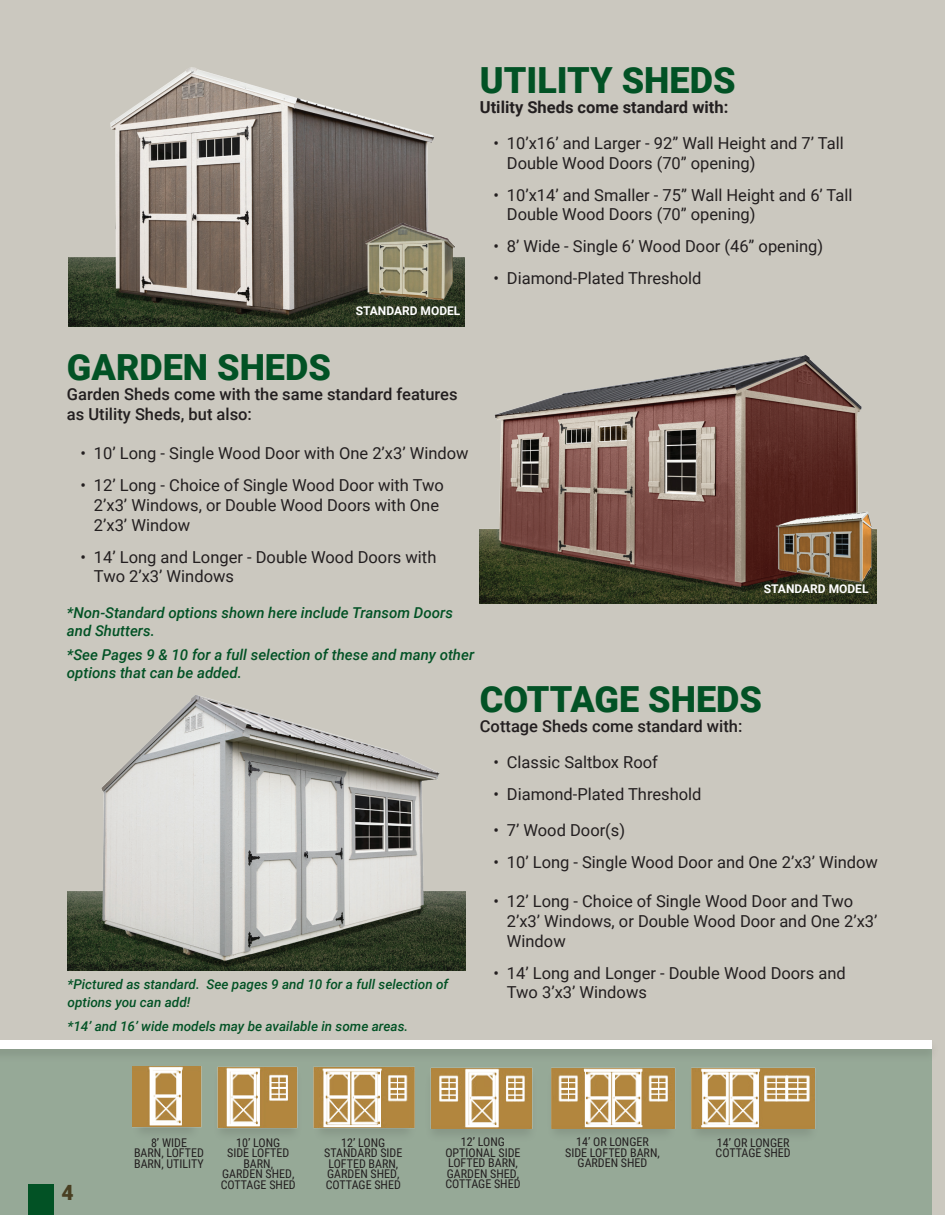
<style>
.page{position:relative;width:945px;height:1215px;background:#cbc8bf}
.page>*{position:absolute;margin:0;border:0;box-sizing:border-box;transform-origin:0 0}
.t1{font:900 36px "Roboto";color:#025225}
.t2{font:900 21px "Roboto";color:#623922}
.t3{font:16.5px/19.8px "Roboto";color:#231f20}
.t4{font:500 16.5px/19.8px "Roboto";color:#231f20}
.t5{font:700 16.5px "Roboto";color:#231f20}
.t6{font:italic 500 15px/18px "Roboto";color:#025225}
.t7{font:italic 500 13.5px/18px "Roboto";color:#025225}
.t8{font:12px/10.5px "Roboto Condensed";color:#231f20;text-align:center}
.t9{font:700 12px "Roboto";color:#fff}
</style>
<div class="page">
<div style="left:0;top:1044px;width:932px;height:171px;background:#96a997"></div>
<img style="left:68px;top:695px;width:398px;height:275px">
<img style="left:68px;top:62px;width:397px;height:265px">
<img style="left:480px;top:339px;width:397px;height:264px">
<img style="left:361px;top:218px;width:100px;height:87px">
<img style="left:774px;top:509px;width:104px;height:78px">
<div style="left:0;top:1038px;width:939px;height:26px;background:#231f20;opacity:.13"></div>
<div style="left:0;top:1040px;width:932px;height:8px;background:#fff"></div>
<div style="left:132px;top:1066px;width:69px;height:75px;background:#92a493"></div>
<div style="left:213px;top:1066px;width:90px;height:76px;background:#91a492"></div>
<div style="left:312px;top:1066px;width:105px;height:76px;background:#91a392"></div>
<div style="left:424px;top:1068px;width:114px;height:75px;background:#90a291"></div>
<div style="left:546px;top:1067px;width:132px;height:75px;background:#90a291"></div>
<div style="left:688px;top:1067px;width:131px;height:76px;background:#91a492"></div>
<img style="left:133px;top:1066px;width:682px;height:63px">
<p class="t9" style="left:356px;top:302px;width:106px">STANDARD MODEL</p>
<h1 class="t1" style="left:480px;top:55px;width:257px">UTILITY SHEDS</h1>
<p class="t5" style="left:480px;top:96px;width:250px">Utility Sheds come standard with:</p>
<p class="t3" style="left:507px;top:133px;width:338px;text-indent:-13px">• 10’x16’ and Larger - 92” Wall Height and 7’ Tall<br>Double Wood Doors (70” opening)</p>
<p class="t3" style="left:507px;top:184px;width:347px;text-indent:-13px">• 10’x14’ and Smaller - 75” Wall Height and 6’ Tall<br>Double Wood Doors (70” opening)</p>
<p class="t3" style="left:493px;top:236px;width:331px">• 8’ Wide - Single 6’ Wood Door (46” opening)</p>
<p class="t3" style="left:493px;top:268px;width:210px">• Diamond-Plated Threshold</p>
<h1 class="t1" style="left:67px;top:342px;width:265px">GARDEN SHEDS</h1>
<p class="t4" style="left:67px;top:384px;width:392px">Garden Sheds come with the same standard features as Utility Sheds, but also:</p>
<p class="t3" style="left:80px;top:443px;width:390px">• 10’ Long - Single Wood Door with One 2’x3’ Window</p>
<p class="t3" style="left:94px;top:475px;width:351px;text-indent:-13px">• 12’ Long - Choice of Single Wood Door with Two<br>2’x3’ Windows, or Double Wood Doors with One<br>2’x3’ Window</p>
<p class="t3" style="left:94px;top:546px;width:344px;text-indent:-13px">• 14’ Long and Longer - Double Wood Doors with<br>Two 2’x3’ Windows</p>
<p class="t6" style="left:67px;top:603px;width:387px">*Non-Standard options shown here include Transom Doors and Shutters.</p>
<p class="t6" style="left:67px;top:645px;width:409px">*See Pages 9 &amp; 10 for a full selection of these and many other options that can be added.</p>
<p class="t9" style="left:764px;top:580px;width:106px">STANDARD MODEL</p>
<p class="t7" style="left:68px;top:974px;width:382px">*Pictured as standard. See pages 9 and 10 for a full selection of options you can add!</p>
<p class="t7" style="left:68px;top:1016px;width:342px">*14’ and 16’ wide models may be available in some areas.</p>
<h1 class="t1" style="left:480px;top:674px;width:284px">COTTAGE SHEDS</h1>
<p class="t4" style="left:480px;top:716px;width:264px">Cottage Sheds come standard with:</p>
<p class="t3" style="left:493px;top:752px;width:166px">• Classic Saltbox Roof</p>
<p class="t3" style="left:493px;top:783px;width:210px">• Diamond-Plated Threshold</p>
<p class="t3" style="left:493px;top:819px;width:133px">• 7’ Wood Door(s)</p>
<p class="t3" style="left:493px;top:851px;width:386px">• 10’ Long - Single Wood Door and One 2’x3’ Window</p>
<p class="t3" style="left:507px;top:891px;width:372px;text-indent:-13px">• 12’ Long - Choice of Single Wood Door and Two<br>2’x3’ Windows, or Double Wood Door and One 2’x3’<br>Window</p>
<p class="t3" style="left:507px;top:962px;width:341px;text-indent:-13px">• 14’ Long and Longer - Double Wood Doors and<br>Two 3’x3’ Windows</p>
<p class="t2" style="left:62px;top:1178px;width:14px">4</p>
<p class="t8" style="left:134px;top:1137px;width:71px">8’ WIDE<br>BARN, LOFTED<br>BARN, UTILITY</p>
<p class="t8" style="left:221px;top:1137px;width:77px">10’ LONG<br>SIDE LOFTED<br>BARN,<br>GARDEN SHED,<br>COTTAGE SHED</p>
<p class="t8" style="left:324px;top:1137px;width:80px">12’ LONG<br>STANDARD SIDE<br>LOFTED BARN,<br>GARDEN SHED,<br>COTTAGE SHED</p>
<p class="t8" style="left:445px;top:1136px;width:77px">12’ LONG<br>OPTIONAL SIDE<br>LOFTED BARN,<br>GARDEN SHED,<br>COTTAGE SHED</p>
<p class="t8" style="left:565px;top:1136px;width:96px">14’ OR LONGER<br>SIDE LOFTED BARN,<br>GARDEN SHED</p>
<p class="t8" style="left:716px;top:1137px;width:77px;text-align:left">14’ OR LONGER<br>COTTAGE SHED</p>
</div>
